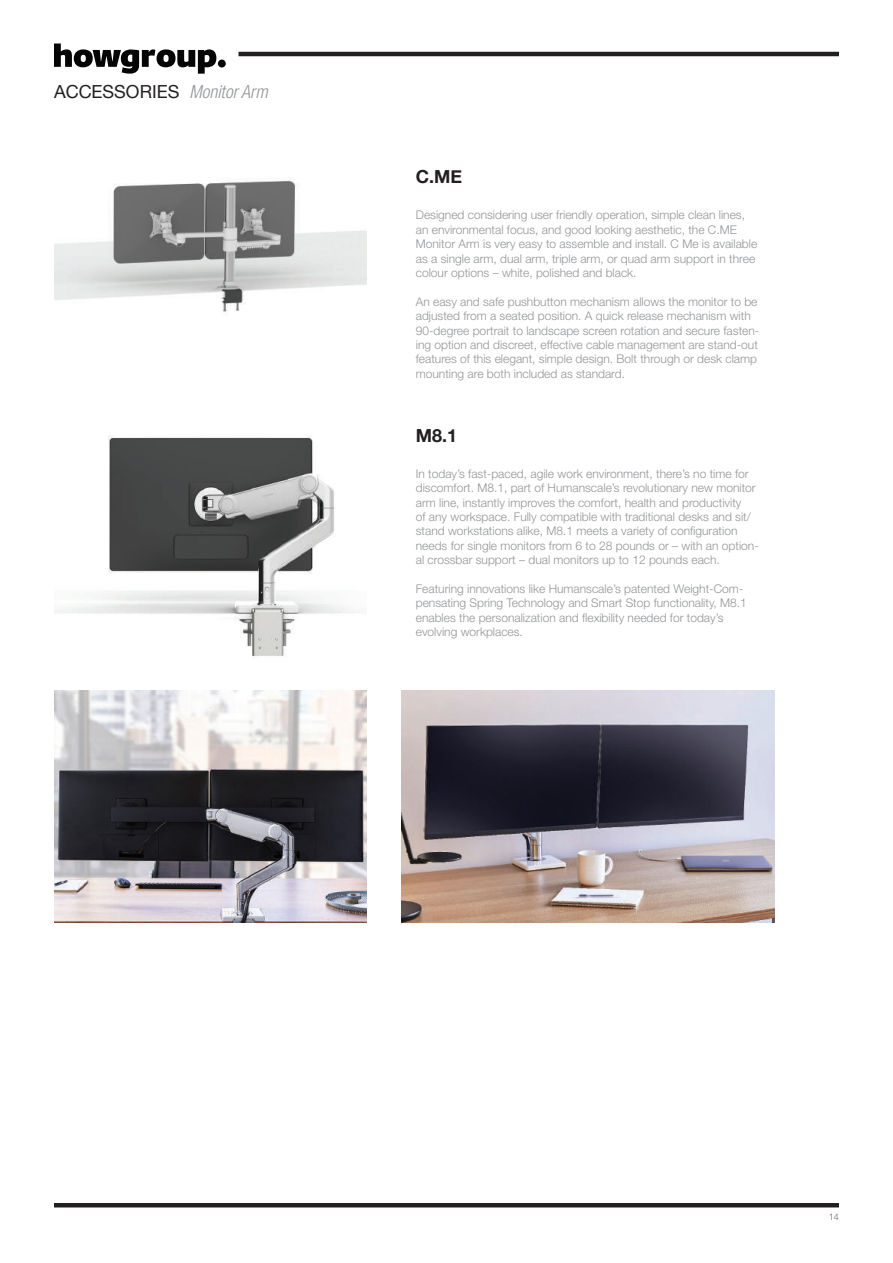
<style>
.page{position:relative;width:893px;height:1263px;background:#fff}
.page>*{position:absolute;margin:0;border:0;box-sizing:border-box;transform-origin:0 0}
.t1{font:18px "Helvetica Neue";color:#231f20}
.t2{font:700 18px "Helvetica Neue";color:#231f20}
.t3{font:300 12px/14.4px "Helvetica Neue LT Pro";color:#939598}
.t4{font:100 9px "Helvetica Neue LT Pro";color:#231f20}
.s1{font-family:"Helvetica Neue LT Pro";font-weight:300;font-style:italic;font-stretch:condensed;color:#939598}
</style>
<div class="page">
<img style="left:54px;top:177px;width:313px;height:137px">
<img style="left:54px;top:435px;width:307px;height:222px">
<img style="left:54px;top:690px;width:313px;height:232px">
<img style="left:401px;top:690px;width:373px;height:232px">
<hr style="left:54px;top:1203px;width:785px;height:4px;background:#231f20">
<hr style="left:238px;top:52px;width:601px;height:4px;background:#231f20">
<svg style="left:54px;top:44px;width:162px;height:30px"></svg>
<div style="left:218px;top:60px;width:8px;height:8px;background:#040504;border-radius:50%"></div>
<h1 class="t1" style="left:54px;top:80px;width:215px">ACCESSORIES <span class="s1">Monitor Arm</span></h1>
<h1 class="t2" style="left:416px;top:166px;width:48px">C.ME</h1>
<p class="t3" style="left:416px;top:208px;width:343px">Designed considering user friendly operation, simple clean lines, an environmental focus, and good looking aesthetic, the C.ME Monitor Arm is very easy to assemble and install. C Me is available as a single arm, dual arm, triple arm, or quad arm support in three colour options – white, polished and black.</p>
<p class="t3" style="left:416px;top:294px;width:345px">An easy and safe pushbutton mechanism allows the monitor to be adjusted from a seated position. A quick release mechanism with 90-degree portrait to landscape screen rotation and secure fasten&shy;ing option and discreet, effective cable management are stand-out features of this elegant, simple design. Bolt through or desk clamp mounting are both included as standard.</p>
<h1 class="t2" style="left:416px;top:424px;width:43px">M8.1</h1>
<p class="t3" style="left:416px;top:466px;width:344px">In today’s fast-paced, agile work environment, there’s no time for discomfort. M8.1, part of Humanscale’s revolutionary new monitor arm line, instantly improves the comfort, health and productivity<br>of any workspace. Fully compatible with traditional desks and sit/ stand workstations alike, M8.1 meets a variety of configuration needs for single monitors from 6 to 28 pounds or – with an option&shy;al crossbar support – dual monitors up to 12 pounds each.</p>
<p class="t3" style="left:416px;top:581px;width:332px">Featuring innovations like Humanscale’s patented Weight-Com&shy;pensating Spring Technology and Smart Stop functionality, M8.1 enables the personalization and flexibility needed for today’s evolving workplaces.</p>
<p class="t4" style="left:829px;top:1211px;width:12px">14</p>
</div>
